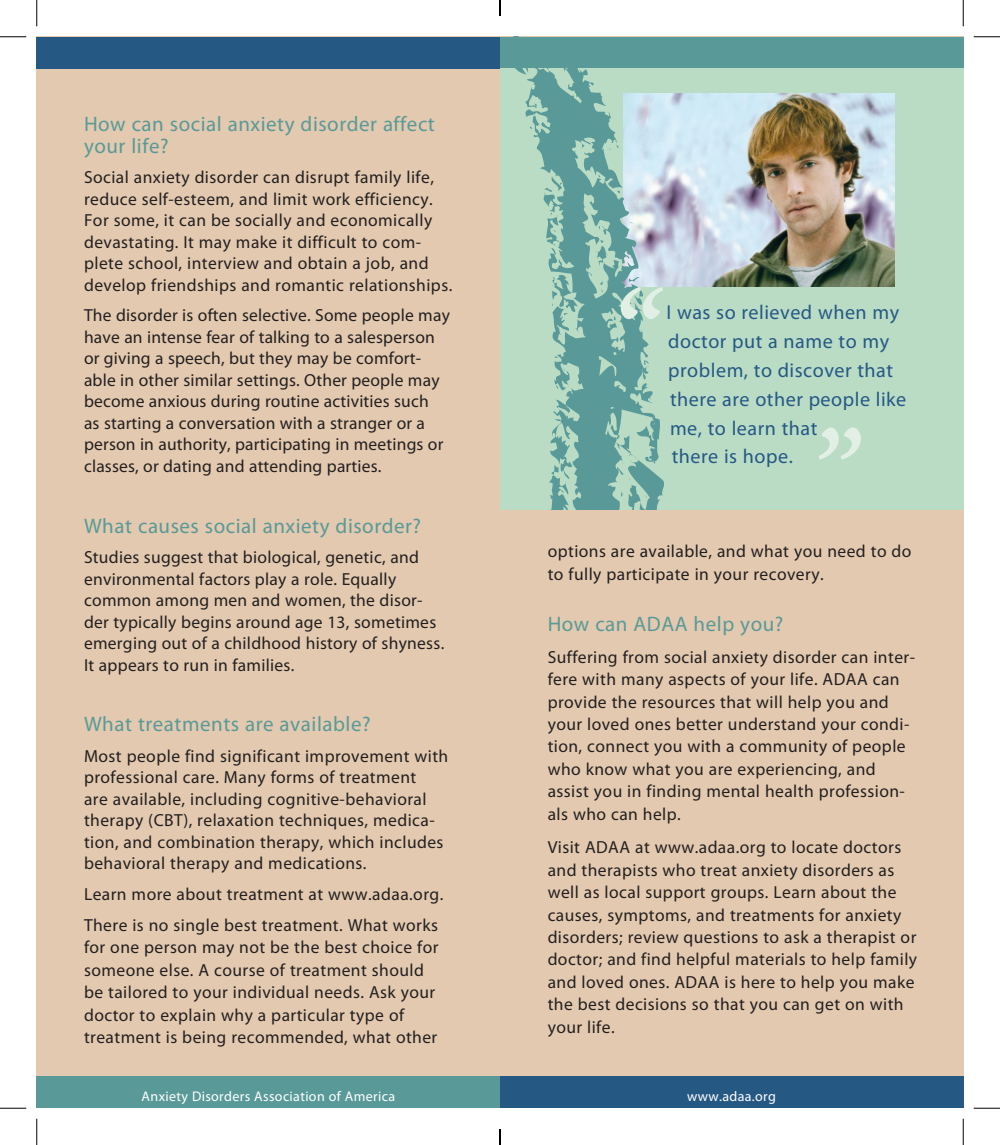
<style>
.page{position:relative;width:1000px;height:1145px;background:#fff}
.page>*{position:absolute;margin:0;border:0;box-sizing:border-box;transform-origin:0 0}
.t1{font:148.75px "Arno Pro";color:#e1efe5}
.t2{font:21px/21.5px "Myriad Pro";letter-spacing:.025em;color:#599a98}
.t3{font:20.12px/28.9px "Myriad Pro";letter-spacing:.025em;color:#265884}
.t4{font:17.5px/21.5px "Myriad Pro";letter-spacing:.025em;color:#231f20}
.t5{font:14px "Myriad Pro";letter-spacing:.025em;color:#fff}
</style>
<div class="page">
<div style="left:37px;top:37px;width:463px;height:1071px;background:#e3c9af"></div>
<div style="left:500px;top:37px;width:463px;height:1071px;background:#e3c9af"></div>
<div style="left:37px;top:1076px;width:463px;height:32px;background:#599a98"></div>
<div style="left:500px;top:1076px;width:463px;height:32px;background:#265884"></div>
<div style="left:37px;top:37px;width:463px;height:31px;background:#265884"></div>
<div style="left:500px;top:37px;width:463px;height:31px;background:#599a98"></div>
<div style="left:500px;top:68px;width:463px;height:441px;background:#badcc5"></div>
<img style="left:656px;top:94px;width:238px;height:192px">
<svg style="left:525px;top:68px;width:131px;height:441px"></svg>
<svg style="left:515px;top:68px;width:30px;height:7px"></svg>
<svg style="left:543px;top:176px;width:20px;height:18px"></svg>
<svg style="left:550px;top:212px;width:8px;height:4px"></svg>
<svg style="left:608px;top:145px;width:10px;height:5px"></svg>
<svg style="left:612px;top:188px;width:8px;height:8px"></svg>
<svg style="left:596px;top:240px;width:13px;height:26px"></svg>
<svg style="left:550px;top:285px;width:18px;height:30px"></svg>
<svg style="left:598px;top:281px;width:5px;height:11px"></svg>
<svg style="left:625px;top:275px;width:14px;height:11px"></svg>
<svg style="left:633px;top:294px;width:9px;height:11px"></svg>
<svg style="left:613px;top:316px;width:3px;height:5px"></svg>
<svg style="left:555px;top:356px;width:10px;height:15px"></svg>
<svg style="left:644px;top:360px;width:5px;height:8px"></svg>
<svg style="left:547px;top:465px;width:22px;height:44px"></svg>
<svg style="left:616px;top:417px;width:48px;height:92px"></svg>
<svg style="left:0;top:36px;width:26px;height:1px"></svg>
<svg style="left:973px;top:36px;width:27px;height:1px"></svg>
<svg style="left:0;top:1107px;width:26px;height:1px"></svg>
<svg style="left:973px;top:1107px;width:27px;height:1px"></svg>
<svg style="left:36px;top:0;width:1px;height:26px"></svg>
<svg style="left:36px;top:1118px;width:1px;height:26px"></svg>
<svg style="left:963px;top:0;width:1px;height:26px"></svg>
<svg style="left:963px;top:1118px;width:1px;height:26px"></svg>
<svg style="left:499px;top:0;width:2px;height:16px"></svg>
<svg style="left:499px;top:1129px;width:2px;height:15px"></svg>
<p class="t2" style="left:84px;top:113px;width:352px">How can social anxiety disorder affect your life?</p>
<p class="t4" style="left:84px;top:166px;width:370px">Social anxiety disorder can disrupt family life, reduce self-esteem, and limit work efficiency.<br>For some, it can be socially and economically devastating. It may make it difficult to com&shy;plete school, interview and obtain a job, and develop friendships and romantic relationships.</p>
<p class="t4" style="left:84px;top:304px;width:367px">The disorder is often selective. Some people may have an intense fear of talking to a salesperson or giving a speech, but they may be comfort&shy;able in other similar settings. Other people may become anxious during routine activities such<br>as starting a conversation with a stranger or a person in authority, participating in meetings or classes, or dating and attending parties.</p>
<p class="t2" style="left:84px;top:514px;width:338px">What causes social anxiety disorder?</p>
<p class="t4" style="left:84px;top:546px;width:362px">Studies suggest that biological, genetic, and environmental factors play a role. Equally common among men and women, the disor&shy;der typically begins around age 13, sometimes emerging out of a childhood history of shyness.<br>It appears to run in families.</p>
<p class="t2" style="left:84px;top:713px;width:288px">What treatments are available?</p>
<p class="t4" style="left:84px;top:745px;width:366px">Most people find significant improvement with professional care. Many forms of treatment<br>are available, including cognitive-behavioral therapy (CBT), relaxation techniques, medica&shy;tion, and combination therapy, which includes behavioral therapy and medications.</p>
<p class="t4" style="left:84px;top:878px;width:361px;line-height:31.2px">Learn more about treatment at www.adaa.org.<br>There is no single best treatment. What works</p>
<p class="t4" style="left:84px;top:936px;width:356px;line-height:22.4px">for one person may not be the best choice for someone else. A course of treatment should be tailored to your individual needs. Ask your doctor to explain why a particular type of treatment is being recommended, what other</p>
<h1 class="t1" style="left:615px;top:257px;width:54px">“</h1>
<p class="t3" style="left:666px;top:297px;width:241px">I was so relieved when my doctor put a name to my problem, to discover that there are other people like me, to learn that<br>there is hope.</p>
<h1 class="t1" style="left:813px;top:397px;width:54px">”</h1>
<p class="t4" style="left:547px;top:540px;width:365px;line-height:22.4px">options are available, and what you need to do to fully participate in your recovery.</p>
<p class="t2" style="left:547px;top:613px;width:237px">How can ADAA help you?</p>
<p class="t4" style="left:547px;top:645px;width:369px;line-height:22.4px">Suffering from social anxiety disorder can inter&shy;fere with many aspects of your life. ADAA can provide the resources that will help you and your loved ones better understand your condi&shy;tion, connect you with a community of people who know what you are experiencing, and assist you in finding mental health profession&shy;als who can help.</p>
<p class="t4" style="left:547px;top:836px;width:371px;line-height:22.4px">Visit ADAA at www.adaa.org to locate doctors and therapists who treat anxiety disorders as well as local support groups. Learn about the causes, symptoms, and treatments for anxiety disorders; review questions to ask a therapist or doctor; and find helpful materials to help family and loved ones. ADAA is here to help you make the best decisions so that you can get on with your life.</p>
<p class="t5" style="left:142px;top:1087px;width:255px">Anxiety Disorders Association of America</p>
<p class="t5" style="left:687px;top:1087px;width:90px">www.adaa.org</p>
</div>
